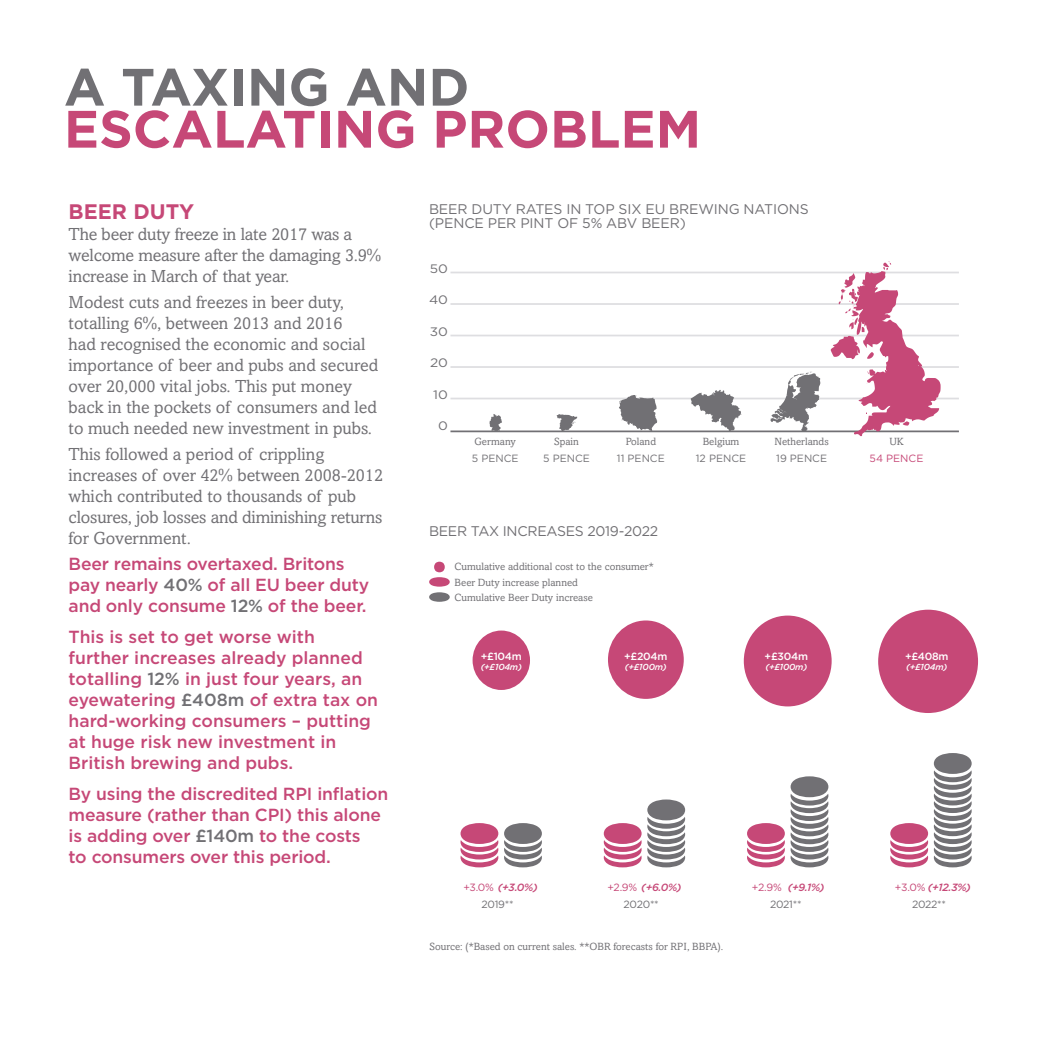
<style>
.page{position:relative;width:1042px;height:1042px;background:#fff}
.page>*{position:absolute;margin:0;border:0;box-sizing:border-box;transform-origin:0 0}
.SUB_1{font:700 52.5px/42px "Gotham";color:#c64877}
.SUB_1-2{font:700 21px "Gotham";color:#c64877}
.Body{font:17.5px/21px "Amasis";color:#717074}
.Body-2{font:500 17.5px/21px "Gotham";letter-spacing:-.01em;color:#c64877}
.Chart_Title_1{font:14px/14px "Gotham";letter-spacing:-.01em;color:#717074}
.SUB_1_part_2{font:14px "Gotham";letter-spacing:-.02em;color:#717074}
.t1{font:12.25px "Gotham";color:#717074;scale:1.12 1}
.Table_caption{font:10.5px "Amasis";color:#717074}
.Chart_Title_1-2{font:10.5px "Gotham";color:#717074}
.Chart_Title_1-3{font:italic 500 10.5px "Gotham";color:#c64877}
.Chart_Title_1-4{font:500 10.5px "Gotham";letter-spacing:-.025em;color:#fff}
.Chart_Title_1-5{font:10.5px "Gotham";color:#c64877}
.Chart_Title_1-6{font:italic 500 8.75px "Gotham";letter-spacing:-.025em;color:#fff}
.s1{color:#717074}
.s2{font-weight:400;font-style:normal}
</style>
<div class="page">
<hr style="left:450px;top:272px;width:509px;height:1px;background:#dedee1">
<hr style="left:450px;top:303px;width:509px;height:2px;background:#dedee1">
<hr style="left:450px;top:335px;width:509px;height:1px;background:#dedee1">
<hr style="left:450px;top:366px;width:509px;height:2px;background:#dedee1">
<hr style="left:450px;top:398px;width:509px;height:1px;background:#dedee1">
<hr style="left:450px;top:430px;width:509px;height:2px;background:#717074">
<svg style="left:691px;top:390px;width:50px;height:41px"></svg>
<svg style="left:489px;top:414px;width:13px;height:17px"></svg>
<svg style="left:557px;top:414px;width:20px;height:17px"></svg>
<svg style="left:770px;top:372px;width:50px;height:59px"></svg>
<svg style="left:619px;top:395px;width:38px;height:36px"></svg>
<svg style="left:831px;top:261px;width:109px;height:175px"></svg>
<svg style="left:429px;top:562px;width:21px;height:40px"></svg>
<svg style="left:460px;top:823px;width:38px;height:44px"></svg>
<svg style="left:504px;top:823px;width:38px;height:44px"></svg>
<svg style="left:604px;top:823px;width:37px;height:44px"></svg>
<svg style="left:647px;top:799px;width:38px;height:68px"></svg>
<svg style="left:747px;top:776px;width:81px;height:91px"></svg>
<svg style="left:890px;top:823px;width:38px;height:44px"></svg>
<svg style="left:934px;top:753px;width:37px;height:114px"></svg>
<div style="left:472px;top:630px;width:58px;height:60px;background:#c64877;border-radius:50%"></div>
<div style="left:608px;top:620px;width:76px;height:79px;background:#c64877;border-radius:50%"></div>
<div style="left:744px;top:615px;width:87px;height:91px;background:#c64877;border-radius:50%"></div>
<div style="left:878px;top:610px;width:100px;height:103px;background:#c64877;border-radius:50%"></div>
<p class="SUB_1" style="left:64px;top:66px;width:639px"><span class="s1">A TAXING AND<br></span>ESCALATING PROBLEM</p>
<p class="SUB_1-2" style="left:69px;top:198px;width:127px">BEER DUTY</p>
<p class="Body" style="left:69px;top:224px;width:314px">The beer duty freeze in late 2017 was a welcome measure after the damaging 3.9% increase in March of that year.</p>
<p class="Body" style="left:69px;top:292px;width:311px">Modest cuts and freezes in beer duty, totalling 6%, between 2013 and 2016<br>had recognised the economic and social importance of beer and pubs and secured over 20,000 vital jobs. This put money back in the pockets of consumers and led to much needed new investment in pubs.</p>
<p class="Body" style="left:69px;top:444px;width:316px">This followed a period of crippling increases of over 42% between 2008-2012 which contributed to thousands of pub closures, job losses and diminishing returns for Government.</p>
<p class="Body-2" style="left:69px;top:553px;width:302px">Beer remains overtaxed. Britons pay nearly <span class="s1">40%</span> of all EU beer duty and only consume <span class="s1">12%</span> of the beer.</p>
<p class="Body-2" style="left:69px;top:626px;width:311px">This is set to get worse with further increases already planned totalling <span class="s1">12%</span> in just four years, an eyewatering <span class="s1">£408m</span> of extra tax on hard-working consumers – putting at huge risk new investment in<br>British brewing and pubs.</p>
<p class="Body-2" style="left:69px;top:783px;width:321px">By using the discredited RPI inflation measure (rather than CPI) this alone is adding over <span class="s1">£140m</span> to the costs<br>to consumers over this period.</p>
<p class="Chart_Title_1" style="left:429px;top:201px;width:381px">BEER DUTY RATES IN TOP SIX EU BREWING NATIONS (PENCE PER PINT OF 5% ABV BEER)</p>
<p class="t1" style="left:430px;top:260px;width:18px">50</p>
<p class="t1" style="left:429px;top:292px;width:18px">40</p>
<p class="t1" style="left:430px;top:323px;width:18px">30</p>
<p class="t1" style="left:430px;top:355px;width:18px">20</p>
<p class="t1" style="left:433px;top:386px;width:15px">10</p>
<p class="t1" style="left:438px;top:418px;width:10px">0</p>
<p class="Table_caption" style="left:474px;top:435px;width:43px">Germany</p>
<p class="Chart_Title_1-2" style="left:472px;top:452px;width:48px">5 PENCE</p>
<p class="Table_caption" style="left:554px;top:435px;width:26px">Spain</p>
<p class="Chart_Title_1-2" style="left:543px;top:452px;width:48px">5 PENCE</p>
<p class="Table_caption" style="left:626px;top:435px;width:32px">Poland</p>
<p class="Chart_Title_1-2" style="left:617px;top:452px;width:49px">11 PENCE</p>
<p class="Table_caption" style="left:703px;top:435px;width:38px">Belgium</p>
<p class="Chart_Title_1-2" style="left:696px;top:452px;width:52px">12 PENCE</p>
<p class="Table_caption" style="left:774px;top:435px;width:56px">Netherlands</p>
<p class="Chart_Title_1-2" style="left:776px;top:452px;width:52px">19 PENCE</p>
<p class="SUB_1_part_2" style="left:429px;top:522px;width:231px">BEER TAX INCREASES 2019-2022</p>
<p class="Table_caption" style="left:455px;top:560px;width:201px">Cumulative additional cost to the consumer*</p>
<p class="Table_caption" style="left:455px;top:576px;width:125px">Beer Duty increase planned</p>
<p class="Table_caption" style="left:455px;top:591px;width:140px">Cumulative Beer Duty increase</p>
<p class="Chart_Title_1-4" style="left:481px;top:649px;width:43px">+£104m</p>
<p class="Chart_Title_1-6" style="left:481px;top:661px;width:43px">(+£104m)</p>
<p class="Chart_Title_1-4" style="left:624px;top:649px;width:45px">+£204m</p>
<p class="Chart_Title_1-6" style="left:625px;top:661px;width:43px">(+£100m)</p>
<p class="Chart_Title_1-4" style="left:764px;top:649px;width:45px">+£304m</p>
<p class="Chart_Title_1-6" style="left:765px;top:661px;width:43px">(+£100m)</p>
<p class="Chart_Title_1-3" style="left:463px;top:881px;width:76px"><span class="s2">+3.0%</span> (+3.0%)</p>
<p class="Chart_Title_1-2" style="left:481px;top:898px;width:34px">2019**</p>
<p class="Chart_Title_1-3" style="left:607px;top:881px;width:76px"><span class="s2">+2.9%</span> (+6.0%)</p>
<p class="Chart_Title_1-2" style="left:623px;top:898px;width:37px">2020**</p>
<p class="Chart_Title_1-5" style="left:752px;top:881px;width:31px">+2.9%</p>
<p class="Chart_Title_1-3" style="left:787px;top:881px;width:38px">(+9.1%)</p>
<p class="Chart_Title_1-2" style="left:770px;top:898px;width:33px">2021**</p>
<p class="Table_caption" style="left:429px;top:940px;width:295px">Source: (*Based on current sales. **OBR forecasts for RPI, BBPA).</p>
<p class="Table_caption" style="left:889px;top:435px;width:16px">UK</p>
<p class="Chart_Title_1-5" style="left:869px;top:452px;width:55px">54 PENCE</p>
<p class="Chart_Title_1-4" style="left:905px;top:649px;width:45px">+£408m</p>
<p class="Chart_Title_1-6" style="left:906px;top:661px;width:43px">(+£104m)</p>
<p class="Chart_Title_1-3" style="left:895px;top:881px;width:77px"><span class="s2">+3.0%</span> (+12.3%)</p>
<p class="Chart_Title_1-2" style="left:912px;top:898px;width:35px">2022**</p>
</div>
